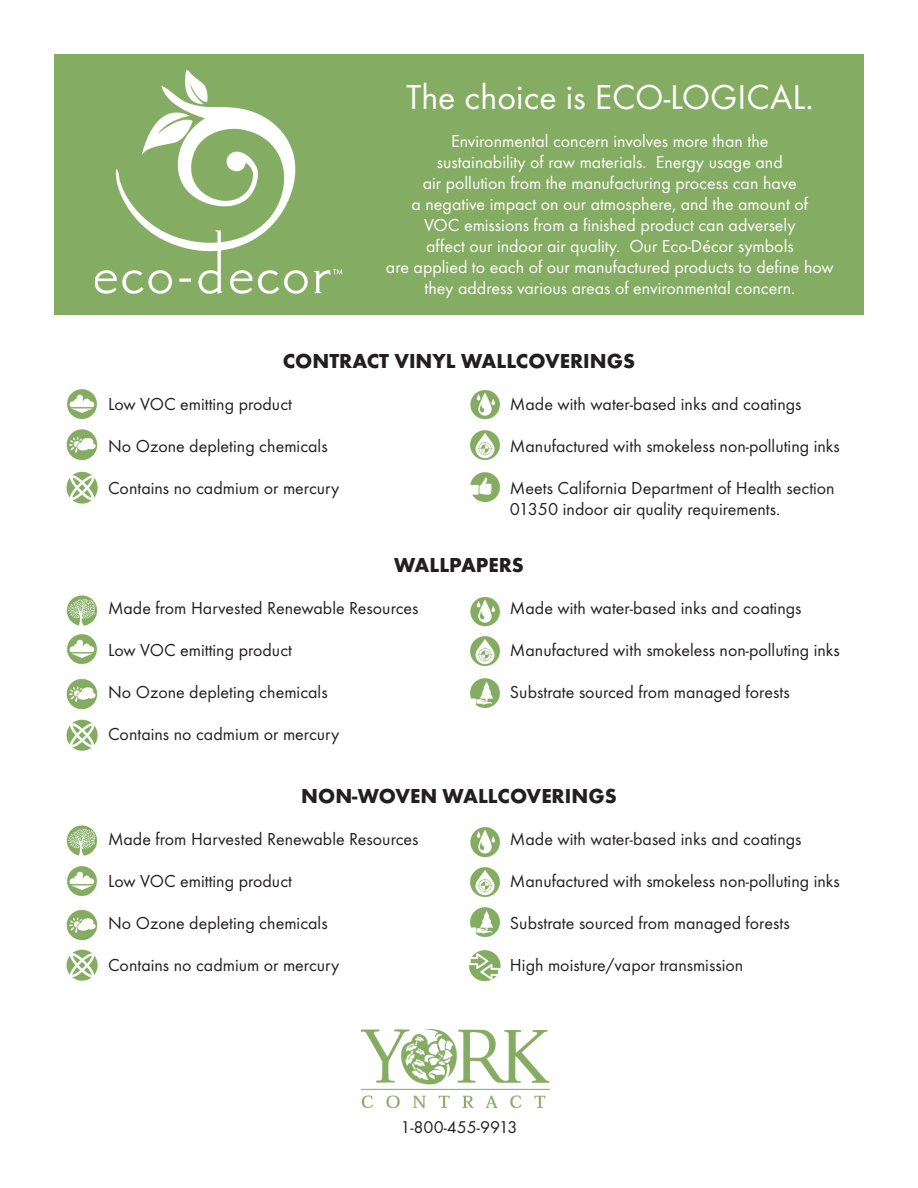
<style>
.page{position:relative;width:918px;height:1188px;background:#fff}
.page>*{position:absolute;margin:0;border:0;box-sizing:border-box;transform-origin:0 0}
.t1{font:36px "Futura T";color:#fff}
.t2{font:700 21px "Futura T";color:#231f20}
.t3{font:18px/21px "Futura T";color:#231f20}
.t4{font:18px/21px "Futura T";color:#fff;text-align:center}
.t5{font:17.7px "Futura T";color:#231f20}
</style>
<div class="page">
<img style="left:66px;top:389px;width:31px;height:31px">
<img style="left:67px;top:429px;width:31px;height:32px">
<img style="left:66px;top:471px;width:32px;height:33px">
<img style="left:470px;top:430px;width:30px;height:31px">
<img style="left:470px;top:390px;width:30px;height:30px">
<img style="left:470px;top:472px;width:31px;height:31px">
<div style="left:54px;top:54px;width:810px;height:261px;background:#85ac63"></div>
<img style="left:362px;top:1030px;width:188px;height:77px">
<img style="left:66px;top:595px;width:32px;height:31px">
<img style="left:66px;top:634px;width:31px;height:31px">
<img style="left:67px;top:678px;width:31px;height:32px">
<img style="left:66px;top:719px;width:32px;height:32px">
<img style="left:470px;top:636px;width:30px;height:31px">
<img style="left:470px;top:597px;width:30px;height:30px">
<img style="left:470px;top:678px;width:30px;height:31px">
<img style="left:66px;top:825px;width:32px;height:31px">
<img style="left:66px;top:866px;width:31px;height:31px">
<img style="left:67px;top:909px;width:31px;height:32px">
<img style="left:66px;top:949px;width:32px;height:32px">
<img style="left:470px;top:907px;width:30px;height:31px">
<img style="left:470px;top:867px;width:30px;height:31px">
<img style="left:470px;top:827px;width:30px;height:31px">
<img style="left:469px;top:950px;width:32px;height:32px">
<h1 class="t1" style="left:406px;top:76px;width:409px">The choice is ECO-LOGICAL.</h1>
<p class="t4" style="left:386px;top:130px;width:449px">Environmental concern involves more than the<br>sustainability of raw materials. Energy usage and<br>air pollution from the manufacturing process can have<br>a negative impact on our atmosphere, and the amount of<br>VOC emissions from a finished product can adversely<br>affect our indoor air quality. Our Eco-Décor symbols<br>are applied to each of our manufactured products to define how they address various areas of environmental concern.</p>
<p class="t2" style="left:283px;top:349px;width:354px">CONTRACT VINYL WALLCOVERINGS</p>
<p class="t3" style="left:108px;top:393px;width:186px">Low VOC emitting product</p>
<p class="t3" style="left:108px;top:435px;width:221px">No Ozone depleting chemicals</p>
<p class="t3" style="left:108px;top:477px;width:233px">Contains no cadmium or mercury</p>
<p class="t3" style="left:510px;top:393px;width:293px">Made with water-based inks and coatings</p>
<p class="t3" style="left:510px;top:435px;width:331px">Manufactured with smokeless non-polluting inks</p>
<p class="t3" style="left:510px;top:477px;width:326px">Meets California Department of Health section<br>01350 indoor air quality requirements.</p>
<p class="t2" style="left:394px;top:553px;width:131px">WALLPAPERS</p>
<p class="t3" style="left:108px;top:597px;width:312px">Made from Harvested Renewable Resources</p>
<p class="t3" style="left:108px;top:639px;width:186px">Low VOC emitting product</p>
<p class="t3" style="left:108px;top:681px;width:221px">No Ozone depleting chemicals</p>
<p class="t3" style="left:108px;top:723px;width:233px">Contains no cadmium or mercury</p>
<p class="t3" style="left:510px;top:597px;width:293px">Made with water-based inks and coatings</p>
<p class="t3" style="left:510px;top:639px;width:331px">Manufactured with smokeless non-polluting inks</p>
<p class="t3" style="left:510px;top:681px;width:281px">Substrate sourced from managed forests</p>
<p class="t2" style="left:301px;top:784px;width:317px">NON-WOVEN WALLCOVERINGS</p>
<p class="t3" style="left:108px;top:829px;width:312px">Made from Harvested Renewable Resources</p>
<p class="t3" style="left:108px;top:871px;width:186px">Low VOC emitting product</p>
<p class="t3" style="left:108px;top:913px;width:221px">No Ozone depleting chemicals</p>
<p class="t3" style="left:108px;top:955px;width:233px">Contains no cadmium or mercury</p>
<p class="t3" style="left:510px;top:829px;width:293px">Made with water-based inks and coatings</p>
<p class="t3" style="left:510px;top:871px;width:331px">Manufactured with smokeless non-polluting inks</p>
<p class="t3" style="left:510px;top:913px;width:281px">Substrate sourced from managed forests</p>
<p class="t3" style="left:510px;top:955px;width:235px">High moisture/vapor transmission</p>
<p class="t5" style="left:400px;top:1116px;width:119px">1-800-455-9913</p>
</div>
